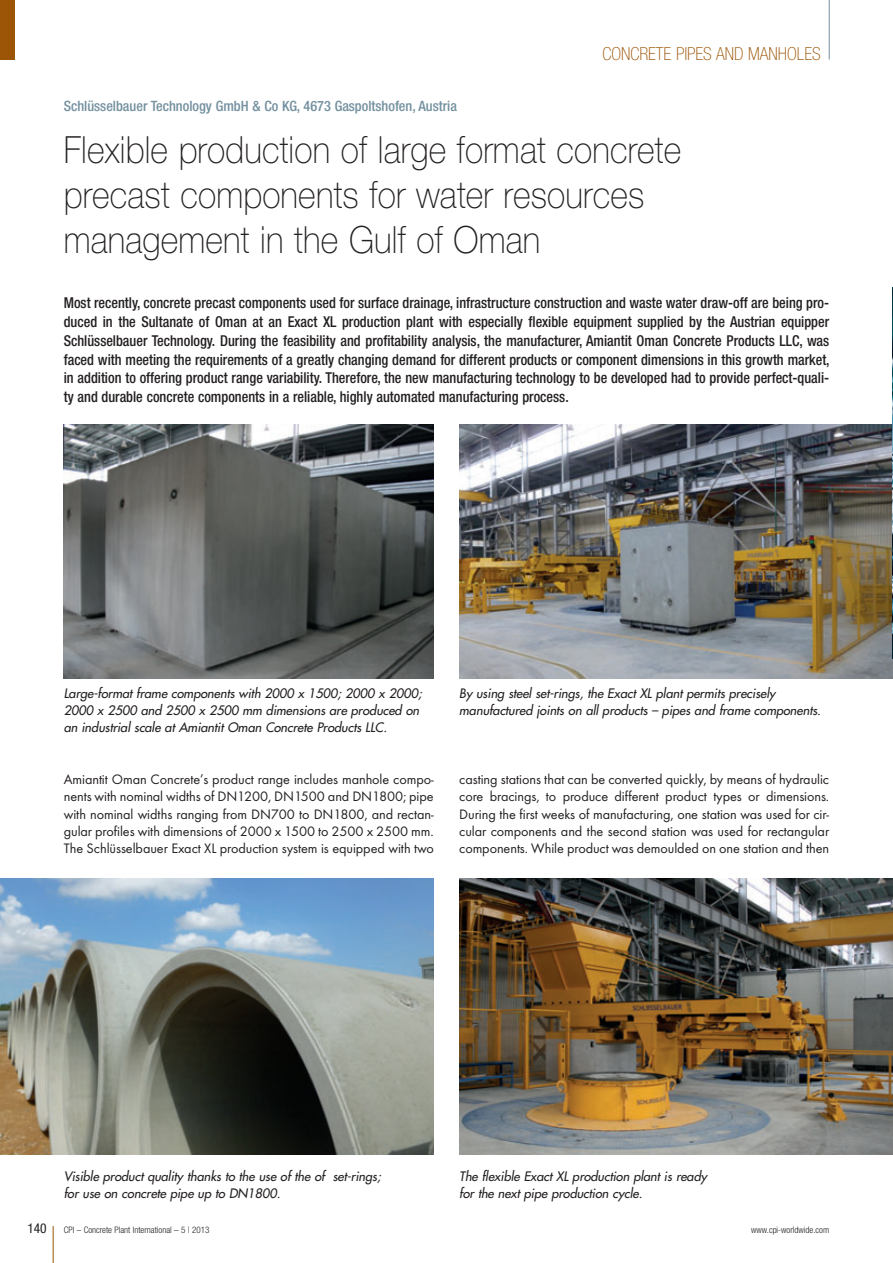
<style>
.page{position:relative;width:893px;height:1263px;background:#fff}
.page>*{position:absolute;margin:0;border:0;box-sizing:border-box;transform-origin:0 0}
.t1{font:100 37.5px/45px "Helvetica Neue";letter-spacing:.005em;color:#231f20;scale:.9 1}
.t2{font:100 condensed 18px "Helvetica Neue";color:#9c5506}
.t3{font:500 condensed 15px/18.8px "Helvetica Neue";color:#231f20;text-align:justify;scale:.95 1}
.t4{font:14.25px/17.2px "Futura T";letter-spacing:-.005em;color:#231f20;text-align:justify}
.t5{font:500 condensed 14.25px "Helvetica Neue";color:#73909f}
.t6{font:condensed 13.5px "Helvetica Neue";color:#231f20}
.t7{font:italic 12.75px/17.2px "Futura";letter-spacing:-.005em;color:#231f20}
.t8{font:300 condensed 9px "Helvetica Neue";color:#231f20}
</style>
<div class="page">
<img style="left:64px;top:425px;width:370px;height:254px">
<img style="left:459px;top:425px;width:433px;height:254px">
<img style="left:0;top:878px;width:434px;height:276px">
<img style="left:459px;top:878px;width:433px;height:276px">
<hr style="left:53px;top:1226px;width:1px;height:37px;background:#9c5506">
<hr style="left:829px;top:0;width:1px;height:60px;background:#73909f">
<div style="left:0;top:0;width:15px;height:60px;background:#9c5506"></div>
<hr style="left:892px;top:0;width:1px;height:1263px;background:#dbe3e8">
<img style="left:892px;top:288px;width:1px;height:370px">
<p class="t5" style="left:64px;top:101px;width:395px">Schlüsselbauer Technology GmbH &amp; Co KG, 4673 Gaspoltshofen, Austria</p>
<p class="t2" style="left:602px;top:47px;width:220px">CONCRETE PIPES AND MANHOLES</p>
<p class="t1" style="left:64px;top:130px;width:688px">Flexible production of large format concrete precast components for water resources management in the Gulf of Oman</p>
<p class="t3" style="left:64px;top:295px;width:808px">Most recently, concrete precast components used for surface drainage, infrastructure construction and waste water draw-off are being pro&shy;duced in the Sultanate of Oman at an Exact XL production plant with especially flexible equipment supplied by the Austrian equipper Schlüsselbauer Technology. During the feasibility and profitability analysis, the manufacturer, Amiantit Oman Concrete Products LLC, was faced with meeting the requirements of a greatly changing demand for different products or component dimensions in this growth market, in addition to offering product range variability. Therefore, the new manufacturing technology to be developed had to provide perfect-quali&shy;ty and durable concrete components in a reliable, highly automated manufacturing process.</p>
<p class="t7" style="left:64px;top:685px;width:362px">Large-format frame components with 2000 x 1500; 2000 x 2000;<br>2000 x 2500 and 2500 x 2500 mm dimensions are produced on an industrial scale at Amiantit Oman Concrete Products LLC.</p>
<p class="t7" style="left:459px;top:685px;width:365px">By using steel set-rings, the Exact XL plant permits precisely manufactured joints on all products – pipes and frame components.</p>
<p class="t4" style="left:64px;top:772px;width:372px">Amiantit Oman Concrete’s product range includes manhole compo&shy;nents with nominal widths of DN1200, DN1500 and DN1800; pipe with nominal widths ranging from DN700 to DN1800, and rectan&shy;gular profiles with dimensions of 2000 x 1500 to 2500 x 2500 mm.<br>The Schlüsselbauer Exact XL production system is equipped with two</p>
<p class="t4" style="left:459px;top:772px;width:371px">casting stations that can be converted quickly, by means of hydraulic core bracings, to produce different product types or dimensions.<br>During the first weeks of manufacturing, one station was used for cir&shy;cular components and the second station was used for rectangular components. While product was demoulded on one station and then</p>
<p class="t7" style="left:64px;top:1168px;width:321px">Visible product quality thanks to the use of the of set-rings; for use on concrete pipe up to DN1800.</p>
<p class="t7" style="left:459px;top:1168px;width:249px">The flexible Exact XL production plant is ready for the next pipe production cycle.</p>
<p class="t6" style="left:28px;top:1223px;width:21px">140</p>
<p class="t8" style="left:64px;top:1226px;width:147px">CPI – Concrete Plant International – 5 | 2013</p>
<p class="t8" style="left:751px;top:1226px;width:79px">www.cpi-worldwide.com</p>
</div>
